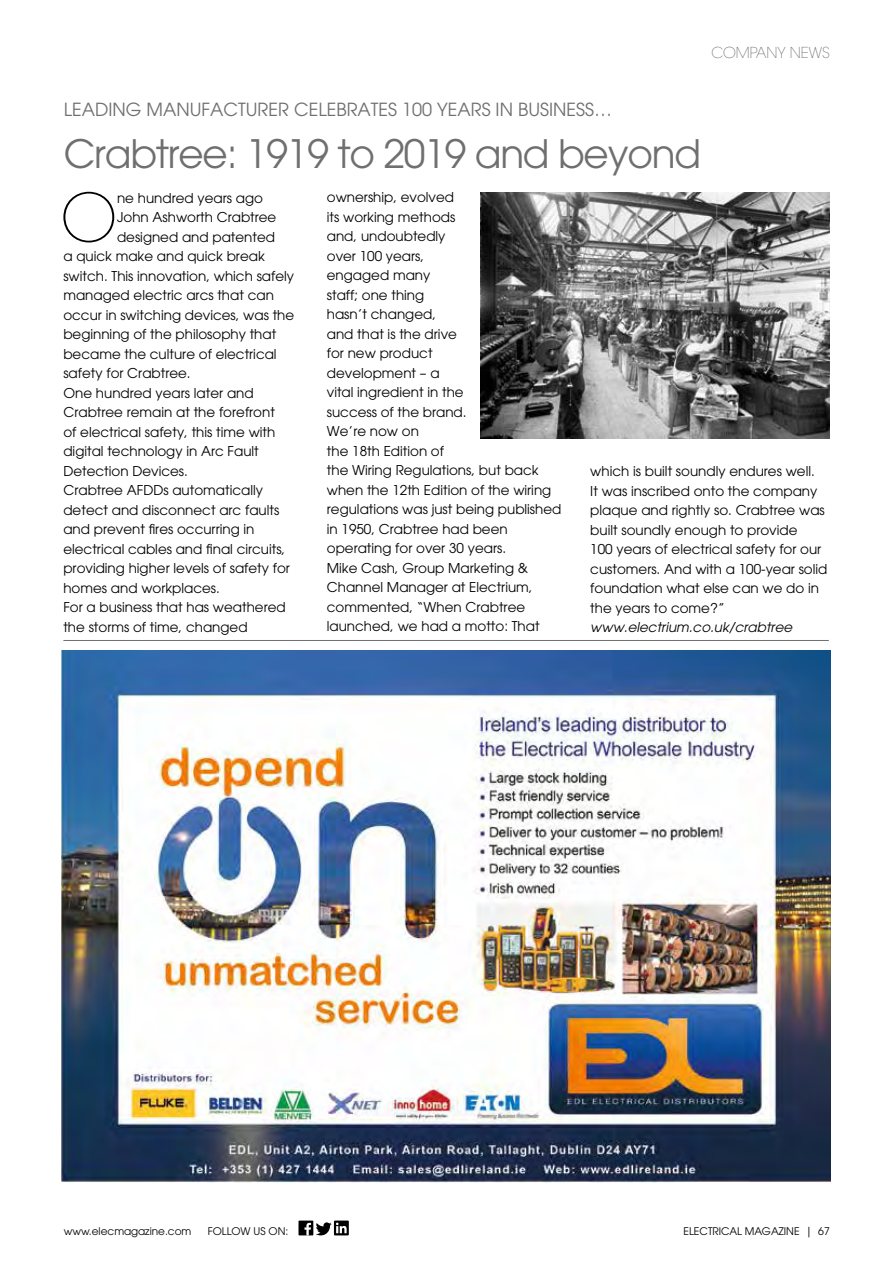
<style>
.page{position:relative;width:893px;height:1263px;background:#fff}
.page>*{position:absolute;margin:0;border:0;box-sizing:border-box;transform-origin:0 0}
.t1{font:200 66.15px "Avant Garde";color:#000}
.t2{font:39px "Avant Garde";letter-spacing:-.03em;color:#706f6f}
.t3{font:18px "Avant Garde";color:#706f6f}
.t4{font:200 15px "Avant Garde";letter-spacing:-.005em;color:#575756}
.t5{font:13.5px/19.5px "Avant Garde";color:#000}
.t6{font:italic 13.5px "Avant Garde";color:#000}
.t7{font:10.5px "Avant Garde";color:#000}
</style>
<div class="page">
<div style="left:298px;top:1220px;width:15px;height:15px;background:#000"></div>
<div style="left:334px;top:1220px;width:15px;height:15px;background:#000"></div>
<svg style="left:304px;top:1222px;width:43px;height:13px"></svg>
<img style="left:480px;top:192px;width:350px;height:246px">
<hr style="left:63px;top:640px;width:766px;height:1px;background:#706f6f">
<img style="left:61px;top:651px;width:770px;height:531px">
<p class="t4" style="left:711px;top:44px;width:120px">COMPANY NEWS</p>
<h3 class="t3" style="left:64px;top:99px;width:21px">Leading</h3>
<h3 class="t3" style="left:147px;top:99px;width:13px">manufacturer</h3>
<h3 class="t3" style="left:294px;top:99px;width:12px">celebrates</h3>
<h3 class="t3" style="left:402px;top:99px;width:57px">100 years</h3>
<h3 class="t3" style="left:496px;top:99px;width:33px">in business</h3>
<h3 class="t3" style="left:594px;top:99px;width:19px">…</h3>
<h2 class="t2" style="left:64px;top:131px;width:639px">Crabtree: 1919 to 2019 and beyond</h2>
<h1 class="t1" style="left:61px;top:179px;width:52px">O</h1>
<p class="t5" style="left:117px;top:188px;width:147px">ne hundred years ago</p>
<p class="t5" style="left:117px;top:207px;width:161px">John Ashworth Crabtree</p>
<p class="t5" style="left:117px;top:227px;width:160px">designed and patented</p>
<p class="t5" style="left:63px;top:246px;width:203px">a quick make and quick break</p>
<p class="t5" style="left:63px;top:266px;width:232px">switch. This innovation, which safely</p>
<p class="t5" style="left:63px;top:285px;width:212px">managed electric arcs that can</p>
<p class="t5" style="left:63px;top:305px;width:232px">occur in switching devices, was the</p>
<p class="t5" style="left:63px;top:324px;width:214px">beginning of the philosophy that</p>
<p class="t5" style="left:63px;top:344px;width:215px">became the culture of electrical</p>
<p class="t5" style="left:63px;top:363px;width:129px">safety for Crabtree.</p>
<p class="t5" style="left:63px;top:383px;width:192px">One hundred years later and</p>
<p class="t5" style="left:63px;top:402px;width:213px">Crabtree remain at the forefront</p>
<p class="t5" style="left:63px;top:422px;width:213px">of electrical safety, this time with</p>
<p class="t5" style="left:63px;top:441px;width:197px">digital technology in Arc Fault</p>
<p class="t5" style="left:63px;top:461px;width:126px">Detection Devices.</p>
<p class="t5" style="left:63px;top:480px;width:201px">Crabtree AFDDs automatically</p>
<p class="t5" style="left:63px;top:500px;width:217px">detect and disconnect arc faults</p>
<p class="t5" style="left:63px;top:519px;width:193px">and prevent fires occurring in</p>
<p class="t5" style="left:63px;top:539px;width:223px">electrical cables and final circuits,</p>
<p class="t5" style="left:63px;top:558px;width:228px">providing higher levels of safety for</p>
<p class="t5" style="left:63px;top:578px;width:158px">homes and workplaces.</p>
<p class="t5" style="left:63px;top:597px;width:224px">For a business that has weathered</p>
<p class="t5" style="left:63px;top:617px;width:186px">the storms of time, changed</p>
<p class="t5" style="left:327px;top:188px;width:236px">ownership, evolved<br>its working methods<br>and, undoubtedly<br>over 100 years,<br>engaged many<br>staff; one thing<br>hasn’t changed,<br>and that is the drive<br>for new product<br>development – a<br>vital ingredient in the<br>success of the brand.<br>We’re now on<br>the 18th Edition of<br>the Wiring Regulations, but back when the 12th Edition of the wiring regulations was just being published in 1950, Crabtree had been operating for over 30 years.<br>Mike Cash, Group Marketing &amp;<br>Channel Manager at Electrium, commented, “When Crabtree launched, we had a motto: That</p>
<p class="t5" style="left:590px;top:461px;width:239px">which is built soundly endures well.<br>It was inscribed onto the company plaque and rightly so. Crabtree was built soundly enough to provide<br>100 years of electrical safety for our customers. And with a 100-year solid foundation what else can we do in the years to come?”</p>
<p class="t6" style="left:590px;top:619px;width:203px">www.electrium.co.uk/crabtree</p>
<p class="t7" style="left:64px;top:1225px;width:129px">www.elecmagazine.com</p>
<p class="t7" style="left:208px;top:1225px;width:82px">FOLLOW US ON:</p>
<p class="t7" style="left:683px;top:1225px;width:148px">ELECTRICAL MAGAZINE | 67</p>
</div>
